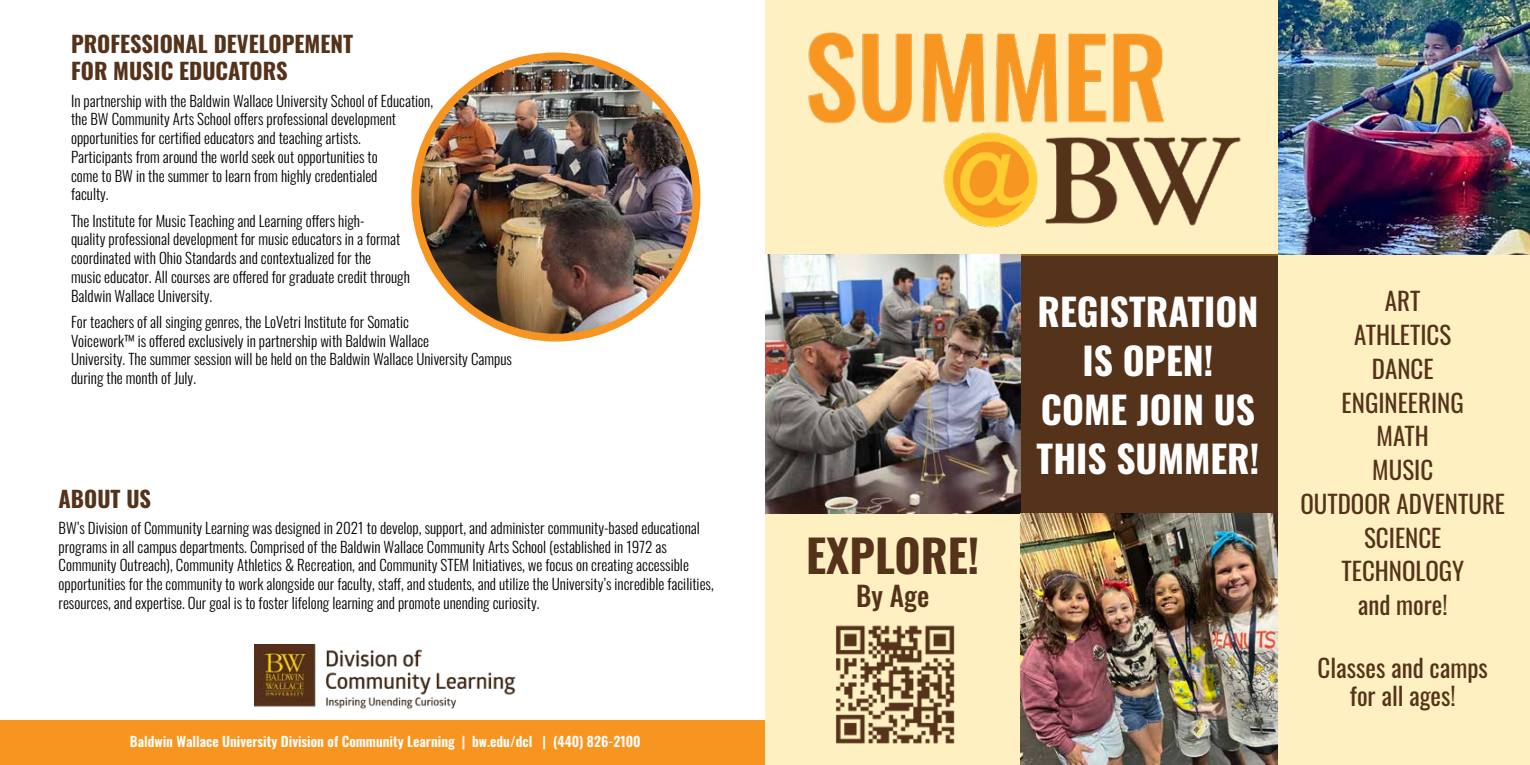
<style>
.page{position:relative;width:1530px;height:765px;background:#fff}
.page>*{position:absolute;margin:0;border:0;box-sizing:border-box;transform-origin:0 0}
.t1{font:700 45px "Oswald";color:#55321a}
.t2{font:700 37.5px/48.8px "Oswald";color:#fff;text-align:center}
.t3{font:500 27.5px "Oswald";color:#55321a}
.t4{font:25px/33.8px "Oswald";color:#55321a;text-align:center}
.t5{font:700 22.5px/27.5px "Oswald";color:#55321a}
.t6{font:300 15px/18.8px "Oswald";color:#000}
.t7{font:600 13.75px "Oswald";color:#fff}
</style>
<div class="page">
<div style="left:1021px;top:255px;width:257px;height:259px;background:#55321a"></div>
<div style="left:765px;top:0;width:513px;height:256px;background:#fff0c2"></div>
<img style="left:254px;top:645px;width:262px;height:64px">
<div style="left:1278px;top:255px;width:252px;height:510px;background:#fff0c2"></div>
<img style="left:1278px;top:0;width:252px;height:255px">
<img style="left:765px;top:255px;width:256px;height:259px">
<div style="left:765px;top:514px;width:256px;height:251px;background:#fff0c2"></div>
<img style="left:1021px;top:514px;width:257px;height:251px">
<img style="left:836px;top:625px;width:119px;height:119px">
<img style="left:804px;top:32px;width:440px;height:226px">
<div style="left:0;top:720px;width:765px;height:45px;background:#f89521"></div>
<img style="left:415px;top:56px;width:282px;height:282px;border-radius:141px">
<div style="left:411px;top:52px;width:289px;height:290px;border:8px solid #f89521;border-radius:50%"></div>
<h3 class="t5" style="left:71px;top:31px;width:284px">PROFESSIONAL DEVELOPEMENT<br>FOR MUSIC EDUCATORS</h3>
<p class="t6" style="left:71px;top:90px;width:364px">In partnership with the Baldwin Wallace University School of Education, the BW Community Arts School offers professional development opportunities for certified educators and teaching artists.<br>Participants from around the world seek out opportunities to<br>come to BW in the summer to learn from highly credentialed<br>faculty.</p>
<p class="t6" style="left:71px;top:210px;width:340px">The Institute for Music Teaching and Learning offers high-<br>quality professional development for music educators in a format coordinated with Ohio Standards and contextualized for the<br>music educator. All courses are offered for graduate credit through Baldwin Wallace University.</p>
<p class="t6" style="left:71px;top:311px;width:442px">For teachers of all singing genres, the LoVetri Institute for Somatic<br>Voicework™ is offered exclusively in partnership with Baldwin Wallace<br>University. The summer session will be held on the Baldwin Wallace University Campus during the month of July.</p>
<h3 class="t5" style="left:59px;top:486px;width:94px">ABOUT US</h3>
<p class="t6" style="left:59px;top:517px;width:657px">BW’s Division of Community Learning was designed in 2021 to develop, support, and administer community-based educational programs in all campus departments. Comprised of the Baldwin Wallace Community Arts School (established in 1972 as Community Outreach), Community Athletics &amp; Recreation, and Community STEM Initiatives, we focus on creating accessible opportunities for the community to work alongside our faculty, staff, and students, and utilize the University’s incredible facilities, resources, and expertise. Our goal is to foster lifelong learning and promote unending curiosity.</p>
<p class="t7" style="left:130px;top:734px;width:512px">Baldwin Wallace University Division of Community Learning | bw.edu/dcl | (440) 826-2100</p>
<h1 class="t1" style="left:806px;top:532px;width:175px">EXPLORE!</h1>
<h3 class="t3" style="left:856px;top:581px;width:75px">By Age</h3>
<h2 class="t2" style="left:1037px;top:290px;width:224px">REGISTRATION<br>IS OPEN!<br>COME JOIN US<br>THIS SUMMER!</h2>
<h3 class="t4" style="left:1300px;top:282px;width:206px">ART<br>ATHLETICS<br>DANCE<br>ENGINEERING<br>MATH<br>MUSIC<br>OUTDOOR ADVENTURE<br>SCIENCE<br>TECHNOLOGY<br>and more!</h3>
<h3 class="t4" style="left:1318px;top:651px;width:172px;line-height:28.8px">Classes and camps for all ages!</h3>
</div>
